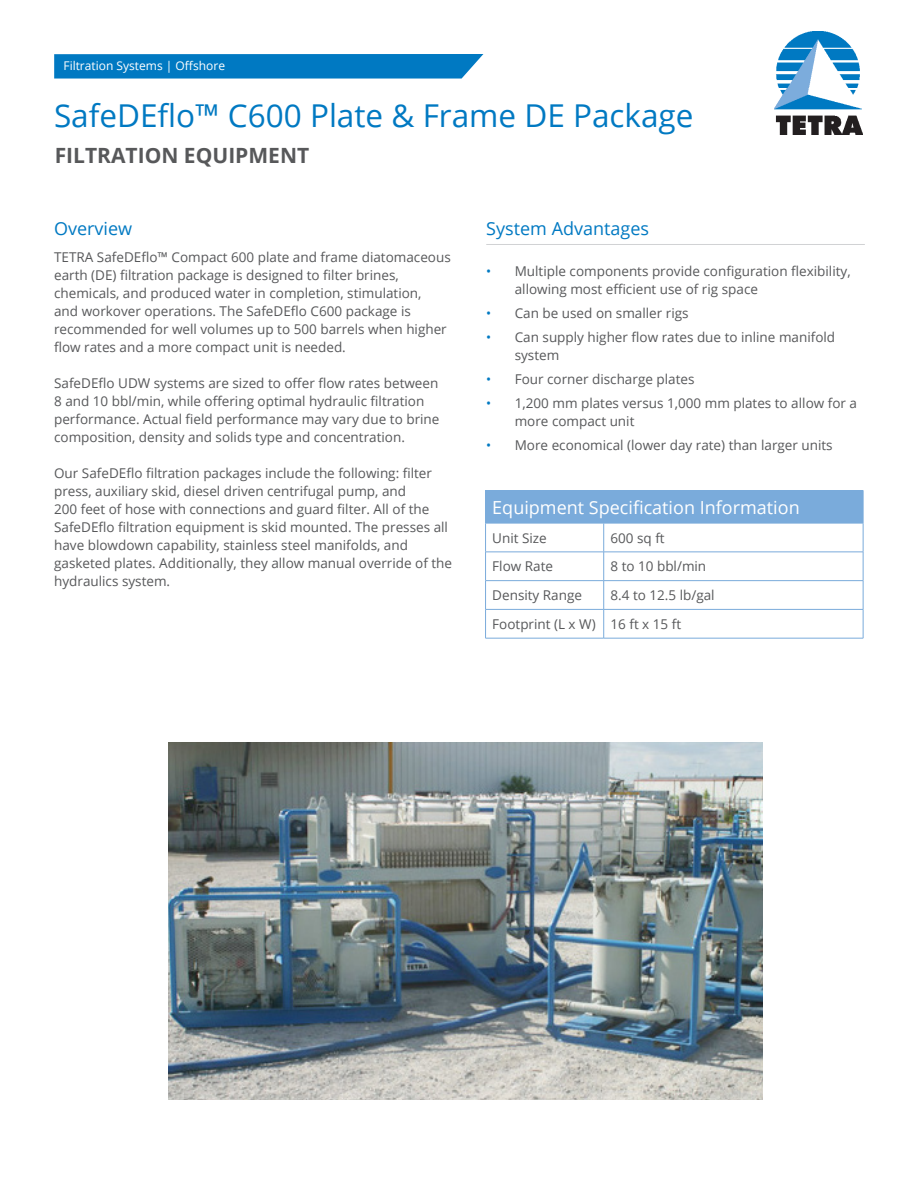
<style>
.page{position:relative;width:918px;height:1188px;background:#fff}
.page>*{position:absolute;margin:0;border:0;box-sizing:border-box;transform-origin:0 0}
.t1{font:31.5px "Open Sans";color:#0079c2}
.t2{font:700 21px "Open Sans";color:#57585a}
.table_titles{font:18px "Open Sans";color:#fff}
.Header1{font:18px "Open Sans";color:#0079c2}
.text_9{font:13.5px/18px "Open Sans";color:#57585a}
.t3{font:12px "Open Sans";color:#fff}
.s1{color:#0079c2}
</style>
<div class="page">
<svg style="left:54px;top:54px;width:429px;height:25px;background:#0b7fc4"></svg>
<img style="left:775px;top:32px;width:87px;height:103px">
<div style="left:486px;top:491px;width:377px;height:32px;background:#7aabdb"></div>
<hr style="left:485px;top:490px;width:119px;height:1px;background:#7aabdb">
<hr style="left:485px;top:491px;width:1px;height:32px;background:#7aabdb">
<hr style="left:604px;top:490px;width:259px;height:1px;background:#7aabdb">
<hr style="left:863px;top:491px;width:1px;height:32px;background:#7aabdb">
<svg style="left:485px;top:523px;width:379px;height:115px"></svg>
<hr style="left:485px;top:638px;width:119px;height:1px;background:#7aabdb">
<hr style="left:604px;top:638px;width:259px;height:1px;background:#7aabdb">
<hr style="left:486px;top:244px;width:379px;height:1px;background:#d1d2d4">
<img style="left:169px;top:743px;width:594px;height:356px">
<p class="t3" style="left:63px;top:58px;width:163px">Filtration Systems | Offshore</p>
<h1 class="t1" style="left:54px;top:94px;width:641px">SafeDEflo™ C600 Plate &amp; Frame DE Package</h1>
<h2 class="t2" style="left:55px;top:141px;width:256px">FILTRATION EQUIPMENT</h2>
<p class="Header1" style="left:54px;top:216px;width:80px">Overview</p>
<p class="text_9" style="left:54px;top:248px;width:398px">TETRA SafeDEflo™ Compact 600 plate and frame diatomaceous earth (DE) filtration package is designed to filter brines, chemicals, and produced water in completion, stimulation,<br>and workover operations. The SafeDEflo C600 package is recommended for well volumes up to 500 barrels when higher flow rates and a more compact unit is needed.</p>
<p class="text_9" style="left:54px;top:374px;width:387px">SafeDEflo UDW systems are sized to offer flow rates between 8 and 10 bbl/min, while offering optimal hydraulic filtration performance. Actual field performance may vary due to brine composition, density and solids type and concentration.</p>
<p class="text_9" style="left:54px;top:464px;width:395px">Our SafeDEflo filtration packages include the following: filter press, auxiliary skid, diesel driven centrifugal pump, and<br>200 feet of hose with connections and guard filter. All of the SafeDEflo filtration equipment is skid mounted. The presses all</p>
<p class="text_9" style="left:54px;top:536px;width:399px">have blowdown capability, stainless steel manifolds, and gasketed plates. Additionally, they allow manual override of the hydraulics system.</p>
<p class="Header1" style="left:486px;top:216px;width:164px">System Advantages</p>
<p class="text_9" style="left:515px;top:261px;width:337px;text-indent:-28px"><span class="s1">•</span> Multiple components provide configuration flexibility, allowing most efficient use of rig space</p>
<p class="text_9" style="left:486px;top:303px;width:204px"><span class="s1">•</span> Can be used on smaller rigs</p>
<p class="text_9" style="left:515px;top:327px;width:322px;text-indent:-28px"><span class="s1">•</span> Can supply higher flow rates due to inline manifold system</p>
<p class="text_9" style="left:486px;top:369px;width:210px"><span class="s1">•</span> Four corner discharge plates</p>
<p class="text_9" style="left:515px;top:393px;width:344px;text-indent:-28px"><span class="s1">•</span> 1,200 mm plates versus 1,000 mm plates to allow for a more compact unit</p>
<p class="text_9" style="left:486px;top:435px;width:348px"><span class="s1">•</span> More economical (lower day rate) than larger units</p>
<p class="table_titles" style="left:492px;top:495px;width:309px">Equipment Specification Information</p>
<p class="text_9" style="left:492px;top:528px;width:56px">Unit Size</p>
<p class="text_9" style="left:610px;top:528px;width:56px">600 sq ft</p>
<p class="text_9" style="left:492px;top:557px;width:62px">Flow Rate</p>
<p class="text_9" style="left:610px;top:557px;width:97px">8 to 10 bbl/min</p>
<p class="text_9" style="left:492px;top:586px;width:91px">Density Range</p>
<p class="text_9" style="left:610px;top:586px;width:106px">8.4 to 12.5 lb/gal</p>
<p class="text_9" style="left:492px;top:615px;width:105px">Footprint (L x W)</p>
<p class="text_9" style="left:610px;top:615px;width:72px">16 ft x 15 ft</p>
</div>
